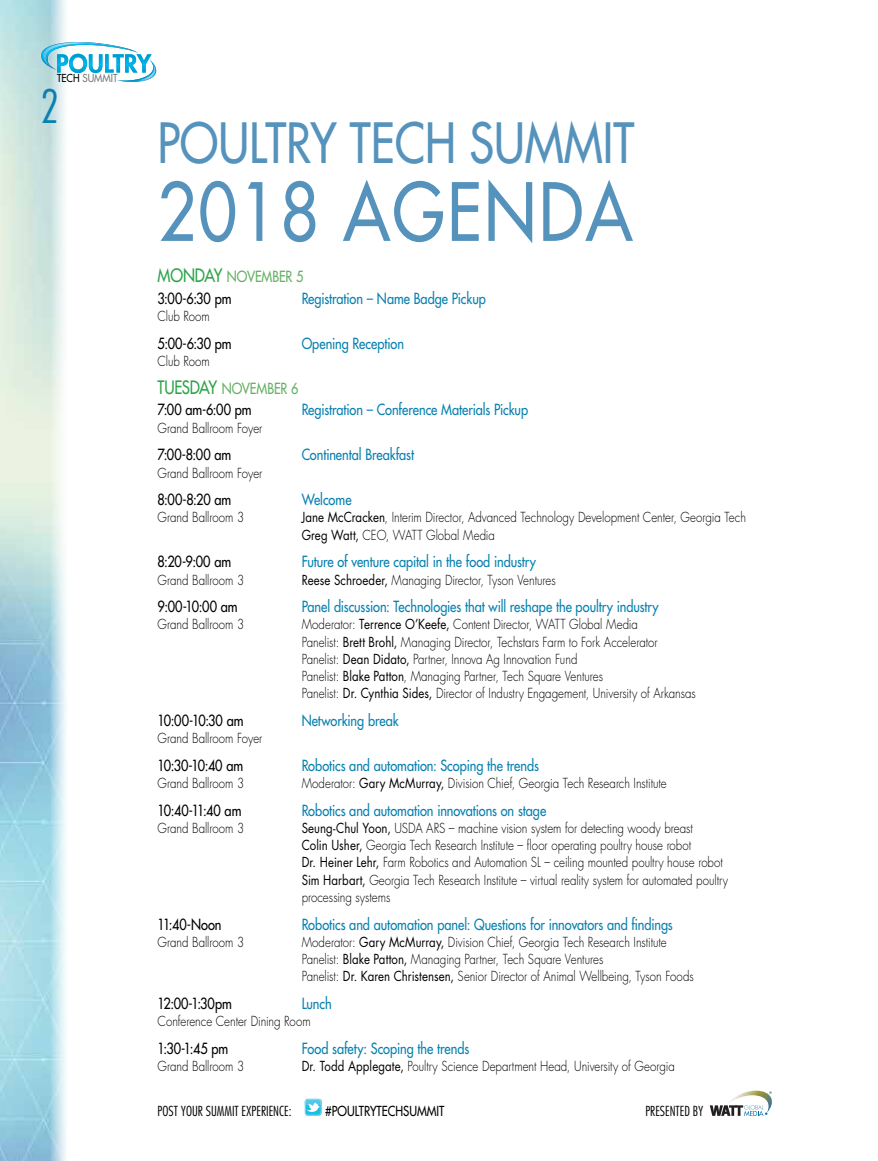
<style>
.page{position:relative;width:878px;height:1161px;background:#fff}
.page>*{position:absolute;margin:0;border:0;box-sizing:border-box;transform-origin:0 0}
.t1{font:500 78px "Futura Std";letter-spacing:.04em;color:#5593bc;scale:.85 1}
.t2{font:500 54px "Futura Std";color:#5593bc;scale:.85 1}
.t3{font:300 condensed 45px "Futura Std";color:#0981b0}
.t4{font:500 15px "Futura Std";letter-spacing:-.005em;color:#0981b0;scale:.85 1}
.t5{font:500 15px/21.8px "Futura Std";letter-spacing:-.005em;color:#000;scale:.85 1}
.t6{font:300 13.5px/17.2px "Futura Std";letter-spacing:-.005em;color:#000;scale:.85 1}
.t7{font:300 condensed 13.5px "Futura Std";color:#000}
.t8{font:500 13.5px "Futura Std";color:#000;scale:.85 1}
.t9{font:500 10.65px "Futura Std";color:#77787b;scale:.91 1}
.s1{color:#000}
.s2{font-size:18px;color:#2da44a}
.s3{color:#66b165}
.s4{font-weight:400}
</style>
<div class="page">
<img style="left:729px;top:1091px;width:43px;height:21px">
<svg style="left:709px;top:1105px;width:58px;height:11px"></svg>
<img style="left:0;top:0;width:66px;height:1161px">
<svg style="left:40px;top:42px;width:117px;height:42px"></svg>
<img style="left:42px;top:42px;width:91px;height:27px">
<svg style="left:305px;top:1099px;width:17px;height:17px"></svg>
<svg style="left:305px;top:1099px;width:17px;height:16px"></svg>
<p class="t9" style="left:57px;top:72px;width:68px"><span class="s1">TECH</span> SUMMIT</p>
<h3 class="t3" style="left:40px;top:79px;width:20px">2</h3>
<h2 class="t2" style="left:158px;top:109px;width:562px">POULTRY TECH SUMMIT</h2>
<h1 class="t1" style="left:158px;top:163px;width:560px">2018 AGENDA</h1>
<p class="t5" style="left:158px;top:266px;width:173px"><span class="s2">MONDAY</span> <span class="s3">NOVEMBER 5<br></span>3:00-6:30 pm</p>
<p class="t4" style="left:301px;top:289px;width:218px">Registration – Name Badge Pickup</p>
<p class="t6" style="left:158px;top:308px;width:63px">Club Room</p>
<p class="t5" style="left:158px;top:332px;width:89px">5:00-6:30 pm</p>
<p class="t4" style="left:301px;top:334px;width:122px">Opening Reception</p>
<p class="t6" style="left:158px;top:353px;width:63px">Club Room</p>
<p class="t5" style="left:158px;top:377px;width:167px"><span class="s2">TUESDAY</span> <span class="s3">NOVEMBER 6<br></span>7:00 am-6:00 pm</p>
<p class="t4" style="left:302px;top:400px;width:268px">Registration – Conference Materials Pickup</p>
<p class="t6" style="left:158px;top:419px;width:125px">Grand Ballroom Foyer</p>
<p class="t5" style="left:158px;top:444px;width:88px">7:00-8:00 am</p>
<p class="t4" style="left:301px;top:445px;width:134px">Continental Breakfast</p>
<p class="t6" style="left:158px;top:464px;width:125px">Grand Ballroom Foyer</p>
<p class="t5" style="left:158px;top:489px;width:88px">8:00-8:20 am</p>
<p class="t4" style="left:301px;top:490px;width:60px">Welcome</p>
<p class="t6" style="left:158px;top:509px;width:103px">Grand Ballroom 3</p>
<p class="t6" style="left:301px;top:509px;width:524px"><span class="s4">Jane McCracken</span>, Interim Director, Advanced Technology Development Center, Georgia Tech<br><span class="s4">Greg Watt,</span> CEO, WATT Global Media</p>
<p class="t5" style="left:158px;top:551px;width:88px">8:20-9:00 am</p>
<p class="t4" style="left:301px;top:552px;width:277px">Future of venture capital in the food industry</p>
<p class="t6" style="left:158px;top:571px;width:103px">Grand Ballroom 3</p>
<p class="t6" style="left:301px;top:571px;width:300px"><span class="s4">Reese Schroeder,</span> Managing Director, Tyson Ventures</p>
<p class="t5" style="left:158px;top:596px;width:96px">9:00-10:00 am</p>
<p class="t4" style="left:301px;top:597px;width:421px">Panel discussion: Technologies that will reshape the poultry industry</p>
<p class="t6" style="left:158px;top:616px;width:103px">Grand Ballroom 3</p>
<p class="t6" style="left:301px;top:616px;width:465px">Moderator: <span class="s4">Terrence O’Keefe,</span> Content Director, WATT Global Media<br>Panelist: <span class="s4">Brett Brohl,</span> Managing Director, Techstars Farm to Fork Accelerator Panelist: <span class="s4">Dean Didato,</span> Partner, Innova Ag Innovation Fund<br>Panelist: <span class="s4">Blake Patton</span>, Managing Partner, Tech Square Ventures<br>Panelist: <span class="s4">Dr. Cynthia Sides,</span> Director of Industry Engagement, University of Arkansas</p>
<p class="t5" style="left:158px;top:710px;width:103px">10:00-10:30 am</p>
<p class="t4" style="left:302px;top:711px;width:115px">Networking break</p>
<p class="t6" style="left:158px;top:730px;width:125px">Grand Ballroom Foyer</p>
<p class="t5" style="left:158px;top:755px;width:102px">10:30-10:40 am</p>
<p class="t4" style="left:301px;top:756px;width:280px">Robotics and automation: Scoping the trends</p>
<p class="t6" style="left:158px;top:775px;width:103px">Grand Ballroom 3</p>
<p class="t6" style="left:301px;top:775px;width:431px">Moderator: <span class="s4">Gary McMurray,</span> Division Chief, Georgia Tech Research Institute</p>
<p class="t5" style="left:158px;top:799px;width:100px">10:40-11:40 am</p>
<p class="t4" style="left:301px;top:801px;width:289px">Robotics and automation innovations on stage</p>
<p class="t6" style="left:158px;top:820px;width:103px">Grand Ballroom 3</p>
<p class="t6" style="left:301px;top:820px;width:503px"><span class="s4">Seung-Chul Yoon,</span> USDA ARS – machine vision system for detecting woody breast<br><span class="s4">Colin Usher,</span> Georgia Tech Research Institute – floor operating poultry house robot<br><span class="s4">Dr. Heiner Lehr,</span> Farm Robotics and Automation SL – ceiling mounted poultry house robot <span class="s4">Sim Harbart,</span> Georgia Tech Research Institute – virtual reality system for automated poultry processing systems</p>
<p class="t5" style="left:158px;top:913px;width:77px">11:40-Noon</p>
<p class="t4" style="left:301px;top:915px;width:438px">Robotics and automation panel: Questions for innovators and findings</p>
<p class="t6" style="left:158px;top:934px;width:103px">Grand Ballroom 3</p>
<p class="t6" style="left:301px;top:934px;width:462px">Moderator: <span class="s4">Gary McMurray,</span> Division Chief, Georgia Tech Research Institute<br>Panelist: <span class="s4">Blake Patton,</span> Managing Partner, Tech Square Ventures<br>Panelist: <span class="s4">Dr. Karen Christensen,</span> Senior Director of Animal Wellbeing, Tyson Foods</p>
<p class="t5" style="left:158px;top:993px;width:89px">12:00-1:30pm</p>
<p class="t4" style="left:301px;top:994px;width:37px">Lunch</p>
<p class="t6" style="left:158px;top:1013px;width:182px">Conference Center Dining Room</p>
<p class="t5" style="left:158px;top:1037px;width:85px">1:30-1:45 pm</p>
<p class="t4" style="left:301px;top:1039px;width:199px">Food safety: Scoping the trends</p>
<p class="t6" style="left:158px;top:1058px;width:103px">Grand Ballroom 3</p>
<p class="t6" style="left:301px;top:1058px;width:440px"><span class="s4">Dr. Todd Applegate,</span> Poultry Science Department Head, University of Georgia</p>
<p class="t7" style="left:158px;top:1103px;width:135px">POST YOUR SUMMIT EXPERIENCE:</p>
<p class="t8" style="left:325px;top:1103px;width:142px">#POULTRYTECHSUMMIT</p>
<p class="t7" style="left:645px;top:1103px;width:60px">PRESENTED BY</p>
</div>
